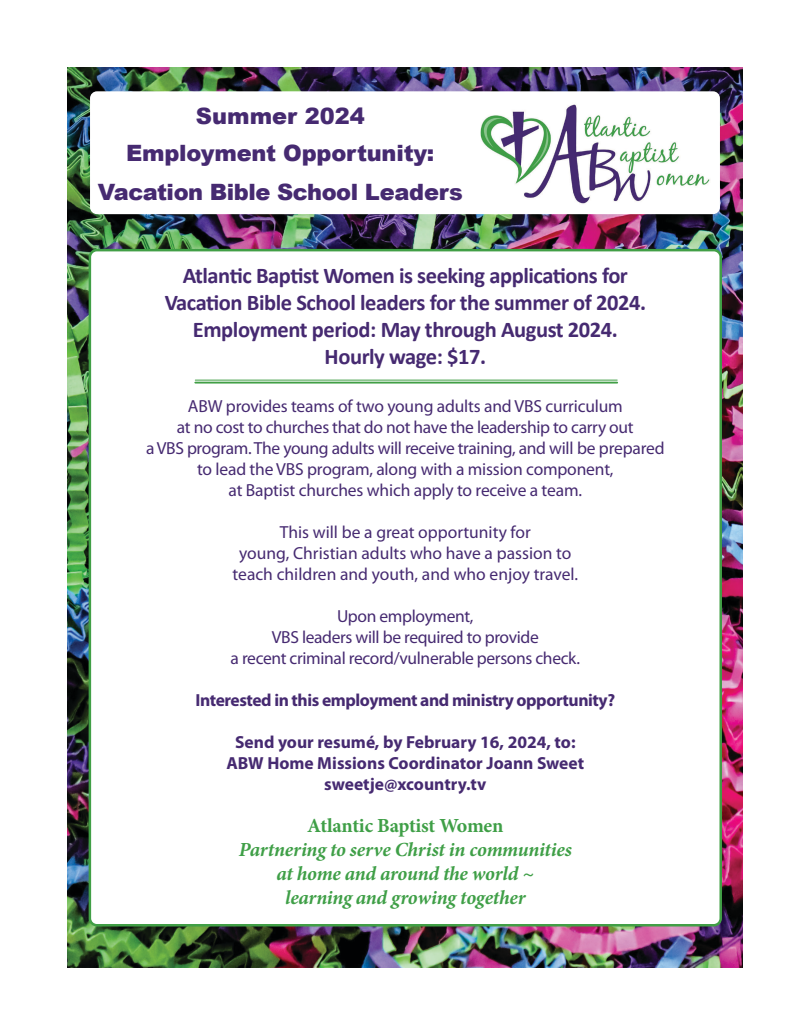
<style>
.page{position:relative;width:810px;height:1035px;background:#fff}
.page>*{position:absolute;margin:0;border:0;box-sizing:border-box;transform-origin:0 0}
.t1{font:700 22.5px/27px "Calibri";letter-spacing:-.02em;color:#462a71;text-align:center}
.t2{font:900 22.5px/38.1px "Arial";letter-spacing:-.01em;color:#462a71;text-align:center}
.t3{font:italic 700 20px/24px "Minion Pro";letter-spacing:-.015em;color:#3f9f47;text-align:center}
.t4{font:700 20px "Minion Pro";letter-spacing:-.015em;color:#3f9f47}
.t5{font:17.5px/21px "Myriad Pro";letter-spacing:-.01em;color:#462a71;text-align:center}
.t6{font:700 17.5px/21px "Myriad Pro";letter-spacing:-.005em;color:#462a71;text-align:center}
.t7{font:700 17.5px "Myriad Pro";letter-spacing:-.025em;color:#462a71}
</style>
<div class="page">
<img style="left:68px;top:68px;width:674px;height:900px">
<div style="left:90px;top:91px;width:630px;height:123px;background:#fff;border-radius:7px"></div>
<img style="left:480px;top:104px;width:230px;height:100px">
<div style="left:90px;top:250px;width:631px;height:675px;background:#fff;border-radius:7px"></div>
<hr style="left:195px;top:380px;width:422px;height:1px;background:#419f46">
<hr style="left:195px;top:382px;width:422px;height:2px;background:#419f46">
<p class="t2" style="left:98px;top:96px;width:367px">Summer 2024<br>Employment Opportunity:<br>Vacation Bible School Leaders</p>
<p class="t1" style="left:165px;top:262px;width:483px">Atlantic Baptist Women is seeking applications for Vacation Bible School leaders for the summer of 2024.<br>Employment period: May through August 2024.<br>Hourly wage: $17.</p>
<p class="t5" style="left:146px;top:395px;width:520px">ABW provides teams of two young adults and VBS curriculum<br>at no cost to churches that do not have the leadership to carry out<br>a VBS program. The young adults will receive training, and will be prepared to lead the VBS program, along with a mission component,<br>at Baptist churches which apply to receive a team.</p>
<p class="t5" style="left:233px;top:521px;width:347px">This will be a great opportunity for<br>young, Christian adults who have a passion to teach children and youth, and who enjoy travel.</p>
<p class="t5" style="left:231px;top:605px;width:351px">Upon employment,<br>VBS leaders will be required to provide<br>a recent criminal record/vulnerable persons check.</p>
<p class="t7" style="left:196px;top:689px;width:421px">Interested in this employment and ministry opportunity?</p>
<p class="t6" style="left:226px;top:731px;width:359px">Send your resumé, by February 16, 2024, to:<br>ABW Home Missions Coordinator Joann Sweet sweetje@xcountry.tv</p>
<p class="t4" style="left:307px;top:812px;width:198px">Atlantic Baptist Women</p>
<p class="t3" style="left:239px;top:837px;width:334px">Partnering to serve Christ in communities at home and around the world ~<br>learning and growing together</p>
</div>
